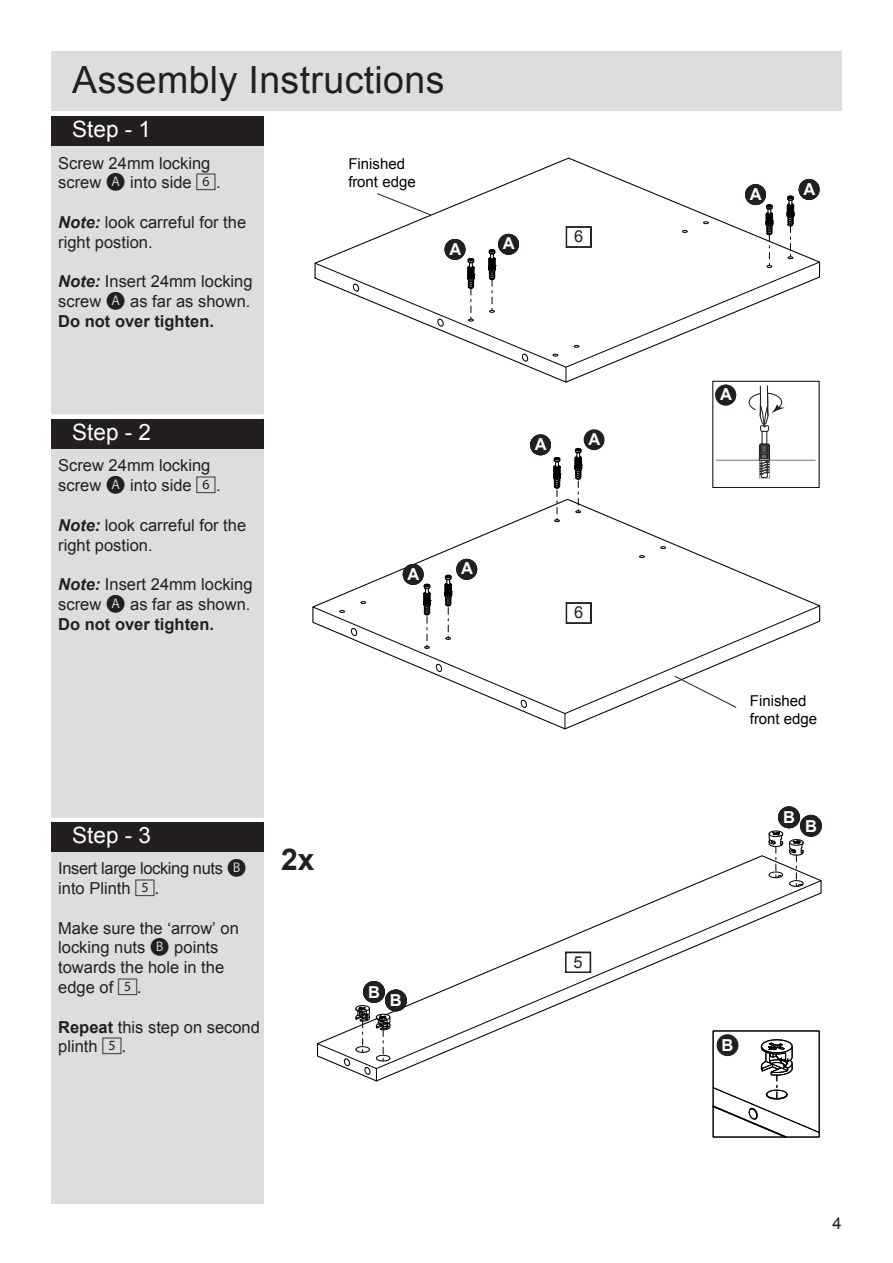
<style>
.page{position:relative;width:893px;height:1263px;background:#fff}
.page>*{position:absolute;margin:0;border:0;box-sizing:border-box;transform-origin:0 0}
.t1{font:37.5px "Arial";letter-spacing:.01em;color:#231f20}
.t2{font:700 30px "Arial";color:#231f20}
.t3{font:22.5px "Arial";color:#fff}
.t4{font:16.5px/19.8px "Arial";color:#231f20}
.t5{font:16.5px/19.8px "Arial";letter-spacing:-.025em;color:#231f20}
.t6{font:700 16.5px "Arial";color:#fff}
.t7{font:15px/18px "Arial";color:#000}
.s1{font-family:"Nijpels"}
.s2{font-weight:700;font-style:italic}
.s3{font-weight:700}
.s4{font-family:"Myriad Pro"}
</style>
<div class="page">
<div style="left:51px;top:116px;width:213px;height:1087px;background:#dcdddf"></div>
<div style="left:51px;top:116px;width:213px;height:30px;background:#231f20"></div>
<div style="left:51px;top:414px;width:213px;height:6px;background:#fff"></div>
<div style="left:51px;top:419px;width:213px;height:30px;background:#231f20"></div>
<div style="left:51px;top:818px;width:213px;height:5px;background:#fff"></div>
<div style="left:51px;top:822px;width:213px;height:30px;background:#231f20"></div>
<div style="left:51px;top:51px;width:791px;height:60px;background:#dcdddf"></div>
<svg style="left:316px;top:855px;width:506px;height:227px"></svg>
<svg style="left:768px;top:830px;width:37px;height:57px"></svg>
<svg style="left:317px;top:1004px;width:74px;height:77px"></svg>
<svg style="left:397px;top:507px;width:424px;height:223px"></svg>
<svg style="left:638px;top:555px;width:8px;height:4px"></svg>
<svg style="left:659px;top:546px;width:8px;height:4px"></svg>
<svg style="left:548px;top:446px;width:39px;height:77px"></svg>
<svg style="left:314px;top:157px;width:507px;height:226px"></svg>
<svg style="left:353px;top:283px;width:7px;height:9px"></svg>
<svg style="left:437px;top:318px;width:7px;height:9px"></svg>
<svg style="left:522px;top:353px;width:7px;height:9px"></svg>
<svg style="left:552px;top:354px;width:7px;height:3px"></svg>
<svg style="left:573px;top:345px;width:7px;height:3px"></svg>
<svg style="left:681px;top:230px;width:7px;height:3px"></svg>
<svg style="left:702px;top:221px;width:8px;height:4px"></svg>
<svg style="left:786px;top:192px;width:17px;height:68px"></svg>
<svg style="left:760px;top:202px;width:18px;height:66px"></svg>
<svg style="left:466px;top:247px;width:35px;height:75px"></svg>
<div style="left:712px;top:381px;width:107px;height:107px;border:1px solid #000"></div>
<hr style="left:716px;top:460px;width:43px;height:1px;background:#9d9fa2">
<div style="left:759px;top:460px;width:11px;height:19px;border:1px solid #9d9fa2"></div>
<hr style="left:770px;top:460px;width:46px;height:1px;background:#9d9fa2">
<svg style="left:758px;top:443px;width:13px;height:35px"></svg>
<svg style="left:748px;top:385px;width:37px;height:48px"></svg>
<div style="left:584px;top:429px;width:21px;height:21px;background:#231f20;border-radius:50%"></div>
<div style="left:800px;top:815px;width:21px;height:21px;background:#231f20;border-radius:50%"></div>
<div style="left:800px;top:815px;width:22px;height:21px;border:1px solid #231f20;border-radius:50%"></div>
<div style="left:566px;top:227px;width:24px;height:20px;background:#fff"></div>
<div style="left:566px;top:226px;width:26px;height:22px;border:2px solid #231f20"></div>
<div style="left:745px;top:184px;width:21px;height:21px;background:#231f20;border-radius:50%"></div>
<div style="left:799px;top:179px;width:20px;height:21px;background:#231f20;border-radius:50%"></div>
<div style="left:445px;top:239px;width:20px;height:21px;background:#231f20;border-radius:50%"></div>
<div style="left:498px;top:234px;width:21px;height:21px;background:#231f20;border-radius:50%"></div>
<div style="left:456px;top:559px;width:21px;height:21px;background:#231f20;border-radius:50%"></div>
<div style="left:403px;top:564px;width:21px;height:21px;background:#231f20;border-radius:50%"></div>
<div style="left:715px;top:385px;width:21px;height:20px;background:#231f20;border-radius:50%"></div>
<div style="left:530px;top:434px;width:21px;height:21px;background:#231f20;border-radius:50%"></div>
<div style="left:565px;top:952px;width:24px;height:20px;background:#fff"></div>
<div style="left:565px;top:952px;width:26px;height:21px;border:2px solid #231f20"></div>
<div style="left:717px;top:1035px;width:21px;height:20px;background:#231f20;border-radius:50%"></div>
<div style="left:717px;top:1034px;width:21px;height:22px;border:1px solid #231f20;border-radius:50%"></div>
<div style="left:779px;top:807px;width:20px;height:21px;background:#231f20;border-radius:50%"></div>
<div style="left:778px;top:807px;width:22px;height:21px;border:1px solid #231f20;border-radius:50%"></div>
<div style="left:385px;top:990px;width:21px;height:21px;background:#231f20;border-radius:50%"></div>
<div style="left:385px;top:990px;width:22px;height:21px;border:1px solid #231f20;border-radius:50%"></div>
<div style="left:364px;top:981px;width:20px;height:21px;background:#231f20;border-radius:50%"></div>
<div style="left:363px;top:981px;width:22px;height:21px;border:1px solid #231f20;border-radius:50%"></div>
<div style="left:713px;top:1030px;width:107px;height:107px;border:1px solid #000"></div>
<svg style="left:712px;top:1039px;width:108px;height:99px"></svg>
<svg style="left:376px;top:193px;width:56px;height:23px"></svg>
<svg style="left:312px;top:571px;width:508px;height:158px"></svg>
<h1 class="t1" style="left:72px;top:55px;width:374px">Assembly Instructions</h1>
<h3 class="t3" style="left:72px;top:115px;width:80px">Step - 1</h3>
<p class="t4" style="left:58px;top:153px;width:164px">Screw 24mm locking screw <span class="s1">A</span> into side <span class="s1">6</span>.</p>
<p class="t4" style="left:58px;top:212px;width:189px"><span class="s2">Note:</span> look carreful for the right postion.</p>
<p class="t4" style="left:58px;top:272px;width:196px"><span class="s2">Note:</span> Insert 24mm locking screw <span class="s1">A</span> as far as shown.<br><span class="s3">Do not over tighten.</span></p>
<p class="t7" style="left:348px;top:154px;width:69px">Finished front edge</p>
<p class="t6" style="left:449px;top:238px;width:13px">A</p>
<p class="t6" style="left:503px;top:233px;width:13px">A</p>
<p class="t4" style="left:574px;top:227px;width:11px">6</p>
<h3 class="t3" style="left:72px;top:417px;width:80px">Step - 2</h3>
<p class="t4" style="left:58px;top:456px;width:164px">Screw 24mm locking screw <span class="s1">A</span> into side <span class="s1">6</span>.</p>
<p class="t4" style="left:58px;top:515px;width:189px"><span class="s2">Note:</span> look carreful for the right postion.</p>
<p class="t4" style="left:58px;top:575px;width:196px"><span class="s2">Note:</span> Insert 24mm locking screw <span class="s1">A</span> as far as shown.<br><span class="s3">Do not over tighten.</span></p>
<p class="t6" style="left:407px;top:563px;width:13px">A</p>
<p class="t6" style="left:461px;top:558px;width:13px">A</p>
<p class="t6" style="left:535px;top:433px;width:13px">A</p>
<p class="t6" style="left:588px;top:428px;width:13px">A</p>
<p class="t4" style="left:574px;top:603px;width:11px">6</p>
<h3 class="t3" style="left:72px;top:821px;width:80px">Step - 3</h3>
<p class="t5" style="left:58px;top:858px;width:190px">Insert large locking nuts <span class="s1">B </span>into Plinth <span class="s1">5</span><span class="s4">.</span></p>
<p class="t4" style="left:58px;top:918px;width:182px">Make sure the ‘arrow’ on locking nuts <span class="s1">B</span> points towards the hole in the edge of <span class="s1">5</span><span class="s4">.</span></p>
<p class="t4" style="left:58px;top:1017px;width:203px"><span class="s3">Repeat</span> this step on second plinth <span class="s1">5</span><span class="s4">.</span></p>
<h2 class="t2" style="left:281px;top:839px;width:35px">2x</h2>
<p class="t6" style="left:368px;top:981px;width:13px">B</p>
<p class="t6" style="left:390px;top:989px;width:13px">B</p>
<p class="t4" style="left:573px;top:952px;width:11px">5</p>
<p class="t6" style="left:750px;top:183px;width:13px">A</p>
<p class="t6" style="left:803px;top:178px;width:13px">A</p>
<p class="t6" style="left:720px;top:383px;width:13px">A</p>
<p class="t7" style="left:750px;top:692px;width:69px">Finished front edge</p>
<p class="t6" style="left:783px;top:806px;width:13px">B</p>
<p class="t6" style="left:805px;top:815px;width:13px">B</p>
<p class="t6" style="left:722px;top:1034px;width:13px">B</p>
<p class="t4" style="left:832px;top:1214px;width:11px">4</p>
</div>
